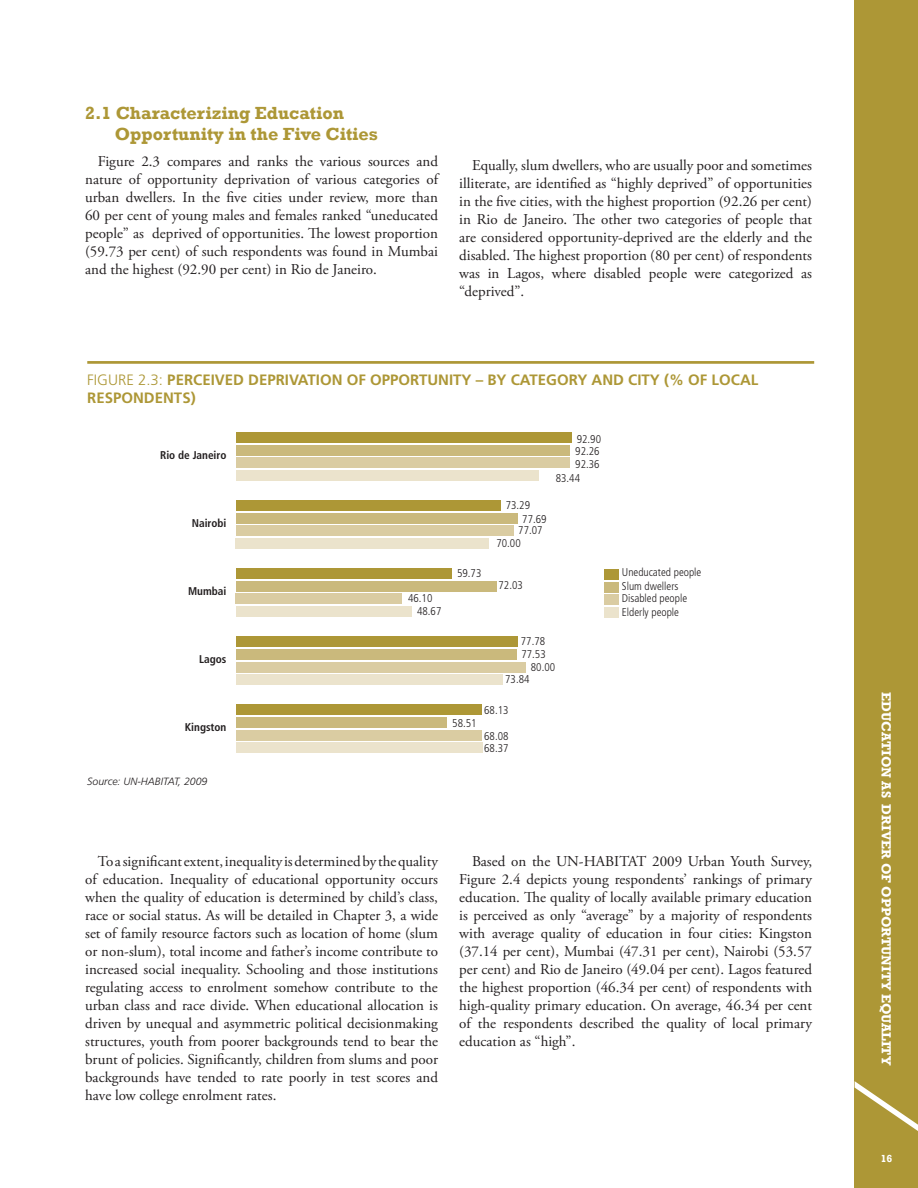
<style>
.page{position:relative;width:918px;height:1188px;background:#fff}
.page>*{position:absolute;margin:0;border:0;box-sizing:border-box;transform-origin:0 0}
.t1{font:700 18px/21px "Rockwell";color:#ad9736}
.t2{font:15px/18px "Adobe Garamond Pro";color:#231f20;text-align:justify}
.t3{font:700 15px "Frutiger LT Std";color:#ad9736}
.t4{font:300 15px "Frutiger LT Std";color:#ad9736}
.t5{font:700 13.5px "Rockwell";color:#fff}
.t6{font:300 condensed 11.25px/12.8px "Frutiger LT Std";color:#231f20}
.t7{font:700 condensed 11.25px "Frutiger LT Std";color:#231f20}
.t8{font:italic 300 10.5px "Frutiger LT Std";color:#231f20}
.t9{font:700 10.5px "Rockwell";color:#fff}
.s1{font-weight:300}
</style>
<div class="page">
<div style="left:854px;top:0;width:64px;height:1187px;background:#ad9736"></div>
<svg style="left:854px;top:1081px;width:64px;height:50px"></svg>
<div style="left:236px;top:432px;width:335px;height:10px;background:#ad9736"></div>
<div style="left:236px;top:500px;width:265px;height:11px;background:#ad9736"></div>
<div style="left:236px;top:568px;width:216px;height:11px;background:#ad9736"></div>
<div style="left:236px;top:636px;width:281px;height:11px;background:#ad9736"></div>
<div style="left:236px;top:704px;width:246px;height:11px;background:#ad9736"></div>
<div style="left:236px;top:444px;width:333px;height:11px;background:#cab97c"></div>
<div style="left:236px;top:512px;width:281px;height:11px;background:#cab97c"></div>
<div style="left:236px;top:580px;width:260px;height:11px;background:#cab97c"></div>
<div style="left:236px;top:649px;width:280px;height:10px;background:#cab97c"></div>
<div style="left:236px;top:717px;width:211px;height:10px;background:#cab97c"></div>
<div style="left:236px;top:457px;width:333px;height:11px;background:#dacca2"></div>
<div style="left:236px;top:525px;width:277px;height:11px;background:#dacca2"></div>
<div style="left:236px;top:593px;width:166px;height:11px;background:#dacca2"></div>
<div style="left:236px;top:661px;width:290px;height:11px;background:#dacca2"></div>
<div style="left:236px;top:729px;width:246px;height:11px;background:#dacca2"></div>
<div style="left:236px;top:470px;width:302px;height:11px;background:#ebe3cc"></div>
<div style="left:236px;top:538px;width:253px;height:11px;background:#ebe3cc"></div>
<div style="left:236px;top:606px;width:176px;height:11px;background:#ebe3cc"></div>
<div style="left:236px;top:674px;width:266px;height:11px;background:#ebe3cc"></div>
<div style="left:236px;top:742px;width:246px;height:11px;background:#ebe3cc"></div>
<div style="left:604px;top:569px;width:14px;height:10px;background:#ad9736"></div>
<div style="left:604px;top:581px;width:14px;height:11px;background:#cab97c"></div>
<div style="left:604px;top:594px;width:14px;height:11px;background:#dacca2"></div>
<div style="left:604px;top:607px;width:14px;height:11px;background:#ebe3cc"></div>
<hr style="left:87px;top:361px;width:727px;height:3px;background:#ad9736">
<p class="t1" style="left:115px;top:102px;width:265px;text-indent:-30px">2. 1 Characterizing Education<br>Opportunity in the Five Cities</p>
<p class="t2" style="left:85px;top:153px;width:354px;text-indent:13px">Figure 2.3 compares and ranks the various sources and nature of opportunity deprivation of various categories of urban dwellers. In the five cities under review, more than 60 per cent of young males and females ranked “uneducated people” as deprived of opportunities. The lowest proportion (59.73 per cent) of such respondents was found in Mumbai and the highest (92.90 per cent) in Rio de Janeiro.</p>
<p class="t2" style="left:459px;top:157px;width:354px;text-indent:13px">Equally, slum dwellers, who are usually poor and sometimes illiterate, are identified as “highly deprived” of opportunities in the five cities, with the highest proportion (92.26 per cent) in Rio de Janeiro. The other two categories of people that are considered opportunity-deprived are the elderly and the disabled. The highest proportion (80 per cent) of respondents was in Lagos, where disabled people were categorized as “deprived”.</p>
<p class="t4" style="left:87px;top:371px;width:16px">FIGURE</p>
<p class="t3" style="left:138px;top:371px;width:120px"><span class="s1">2.3:</span> PERCEIVED DEP</p>
<p class="t3" style="left:276px;top:371px;width:105px">RIVATION OF OPP</p>
<p class="t3" style="left:398px;top:371px;width:361px">ORTUNITY – BY CATEGORY AND CITY (% OF LOCAL</p>
<p class="t3" style="left:87px;top:389px;width:110px">RESPONDENTS)</p>
<p class="t7" style="left:160px;top:448px;width:68px">Rio de Janeiro</p>
<p class="t7" style="left:192px;top:516px;width:36px">Nairobi</p>
<p class="t7" style="left:188px;top:584px;width:40px">Mumbai</p>
<p class="t7" style="left:199px;top:652px;width:29px">Lagos</p>
<p class="t7" style="left:185px;top:720px;width:43px">Kingston</p>
<p class="t8" style="left:87px;top:775px;width:122px">Source: UN-HABITAT, 2009</p>
<p class="t6" style="left:417px;top:592px;width:26px;text-indent:-9px">46.10<br>48.67</p>
<p class="t6" style="left:457px;top:566px;width:26px">59.73</p>
<p class="t6" style="left:522px;top:497px;width:26px;line-height:14.2px;text-indent:-17px">73.29<br>77.69</p>
<p class="t6" style="left:496px;top:524px;width:48px;text-indent:22px">77.07<br>70.00</p>
<p class="t6" style="left:575px;top:434px;width:27px;line-height:11.2px">92.90<br>92.26</p>
<p class="t6" style="left:556px;top:456px;width:45px;line-height:14.2px;text-indent:19px">92.36<br>83.44</p>
<p class="t6" style="left:498px;top:579px;width:26px">72.03</p>
<p class="t6" style="left:452px;top:716px;width:26px">58.51</p>
<p class="t6" style="left:521px;top:635px;width:26px">77.78</p>
<p class="t6" style="left:521px;top:647px;width:26px">77.53</p>
<p class="t6" style="left:531px;top:660px;width:26px">80.00</p>
<p class="t6" style="left:505px;top:673px;width:26px">73.84</p>
<p class="t6" style="left:484px;top:704px;width:26px">68.13</p>
<p class="t6" style="left:484px;top:729px;width:26px">68.08<br>68.37</p>
<p class="t6" style="left:622px;top:566px;width:81px;line-height:13.4px">Uneducated people<br>Slum dwellers</p>
<p class="t6" style="left:622px;top:591px;width:67px;line-height:13.8px">Disabled people<br>Elderly people</p>
<p class="t2" style="left:85px;top:852px;width:354px;text-indent:13px">To a significant extent, inequality is determined by the quality of education. Inequality of educational opportunity occurs when the quality of education is determined by child’s class, race or social status. As will be detailed in Chapter 3, a wide set of family resource factors such as location of home (slum or non-slum), total income and father’s income contribute to increased social inequality. Schooling and those institutions regulating access to enrolment somehow contribute to the urban class and race divide. When educational allocation is driven by unequal and asymmetric political decisionmaking structures, youth from poorer backgrounds tend to bear the brunt of policies. Significantly, children from slums and poor backgrounds have tended to rate poorly in test scores and have low college enrolment rates.</p>
<p class="t2" style="left:459px;top:852px;width:354px;text-indent:13px">Based on the UN-HABITAT 2009 Urban Youth Survey, Figure 2.4 depicts young respondents’ rankings of primary education. The quality of locally available primary education is perceived as only “average” by a majority of respondents with average quality of education in four cities: Kingston (37.14 per cent), Mumbai (47.31 per cent), Nairobi (53.57 per cent) and Rio de Janeiro (49.04 per cent). Lagos featured the highest proportion (46.34 per cent) of respondents with high-quality primary education. On average, 46.34 per cent of the respondents described the quality of local primary education as “high”.</p>
<p class="t5" style="left:894px;top:692px;width:373px;rotate:90deg">Educatio n as Driver of Opportunity Equality</p>
<p class="t9" style="left:880px;top:1151px;width:13px">16</p>
</div>
